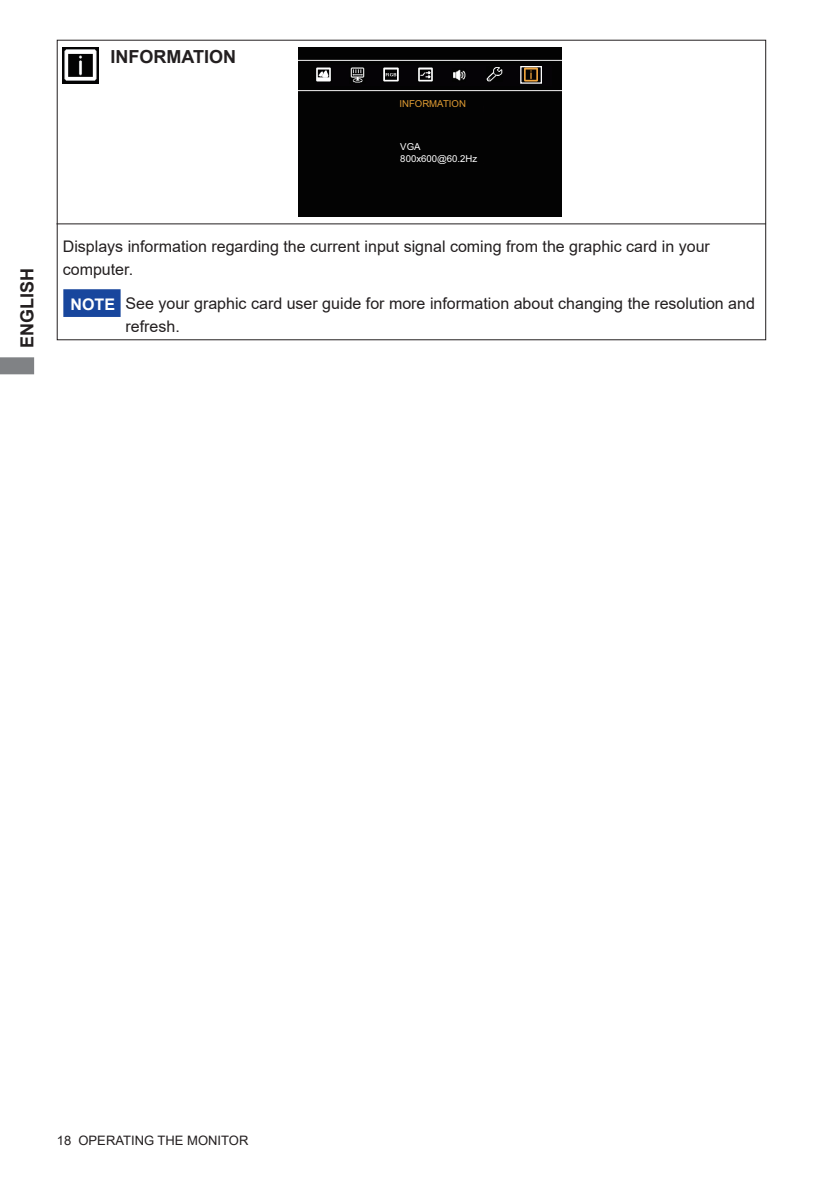
<style>
.page{position:relative;width:840px;height:1191px;background:#fff}
.page>*{position:absolute;margin:0;border:0;box-sizing:border-box;transform-origin:0 0}
.t1{font:700 18px "Arial";color:#231f20}
.t2{font:16px/22.6px "Arial";color:#231f20}
.t3{font:700 16px "Arial";color:#fff}
.t4{font:13px "Arial";color:#231f20}
.t5{font:9.6px/11.6px "Arial";color:#fff}
.t6{font:9.6px "Arial";color:#dc9932}
</style>
<div class="page">
<svg style="left:0;top:357px;width:34px;height:17px"></svg>
<hr style="left:56px;top:223px;width:709px;height:1px;background:#231f20">
<div style="left:298px;top:48px;width:263px;height:169px;background:#030303"></div>
<div style="left:316px;top:65px;width:235px;height:21px;background:#050306"></div>
<img style="left:383px;top:67px;width:16px;height:15px">
<img style="left:418px;top:67px;width:15px;height:15px">
<svg style="left:419px;top:71px;width:11px;height:7px"></svg>
<img style="left:486px;top:67px;width:16px;height:15px">
<img style="left:315px;top:67px;width:16px;height:16px">
<img style="left:350px;top:67px;width:15px;height:16px">
<img style="left:524px;top:68px;width:14px;height:14px">
<div style="left:520px;top:66px;width:21px;height:18px;border:1px solid #fff"></div>
<svg style="left:453px;top:69px;width:12px;height:12px"></svg>
<img style="left:62px;top:47px;width:36px;height:36px">
<div style="left:63px;top:289px;width:57px;height:28px;background:#18469d;border:2px solid #18469d"></div>
<p class="t1" style="left:110px;top:44px;width:127px">INFORMATION</p>
<p class="t6" style="left:399px;top:97px;width:68px">INFORMATION</p>
<p class="t5" style="left:400px;top:141px;width:78px">VGA<br>800x600@60.2Hz</p>
<p class="t1" style="left:14px;top:348px;width:82px;rotate:-90deg">ENGLISH</p>
<p class="t2" style="left:63px;top:235px;width:648px">Displays information regarding the current input signal coming from the graphic card in your computer.</p>
<p class="t3" style="left:70px;top:293px;width:46px">NOTE</p>
<p class="t2" style="left:125px;top:292px;width:630px">See your graphic card user guide for more information about changing the resolution and refresh.</p>
<p class="t4" style="left:57px;top:1131px;width:193px">18 OPERATING THE MONITOR</p>
</div>
